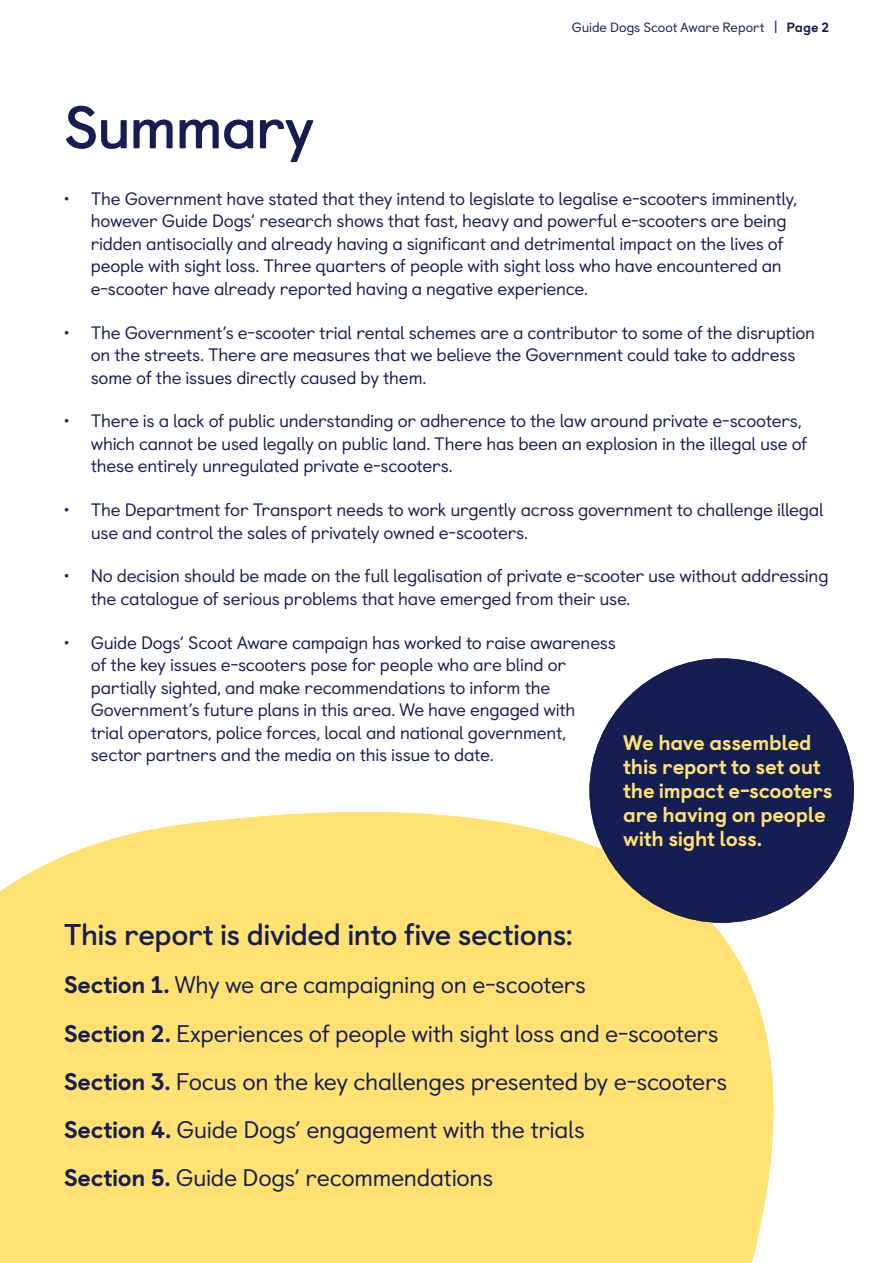
<style>
.page{position:relative;width:893px;height:1263px;background:#fff}
.page>*{position:absolute;margin:0;border:0;box-sizing:border-box;transform-origin:0 0}
.h2_summary{font:700 60px "Castledown";letter-spacing:-.025em;color:#151e53}
.h3_toc{font:700 30px "Castledown";letter-spacing:-.015em;color:#151e53}
.t1{font:24px "Castledown";letter-spacing:-.015em;color:#151e53}
.p_callout1{font:800 21px/24px "Castledown";letter-spacing:-.015em;color:#ffe271}
.li1{font:18px/22.5px "Castledown";letter-spacing:-.015em;color:#151e53}
.t2{font:13.5px "Castledown";color:#151e53}
.s1{font-weight:800}
</style>
<div class="page">
<div style="left:0;top:812px;width:783px;height:451px;background:#ffe271"></div>
<div style="left:589px;top:658px;width:265px;height:265px;background:#151e53;border-radius:132px"></div>
<p class="t2" style="left:572px;top:16px;width:259px">Guide Dogs Scoot Aware Report | <span class="s1">Page 2</span></p>
<h2 class="h2_summary" style="left:64px;top:80px;width:252px">Summary</h2>
<p class="li1" style="left:91px;top:186px;width:708px;text-indent:-27px">• The Government have stated that they intend to legislate to legalise e-scooters imminently, however Guide Dogs’ research shows that fast, heavy and powerful e-scooters are being ridden antisocially and already having a significant and detrimental impact on the lives of people with sight loss. Three quarters of people with sight loss who have encountered an e-scooter have already reported having a negative experience.</p>
<p class="li1" style="left:91px;top:319px;width:726px;text-indent:-27px">• The Government’s e-scooter trial rental schemes are a contributor to some of the disruption on the streets. There are measures that we believe the Government could take to address some of the issues directly caused by them.</p>
<p class="li1" style="left:91px;top:408px;width:718px;text-indent:-27px">• There is a lack of public understanding or adherence to the law around private e-scooters, which cannot be used legally on public land. There has been an explosion in the illegal use of these entirely unregulated private e-scooters.</p>
<p class="li1" style="left:91px;top:497px;width:734px;text-indent:-27px">• The Department for Transport needs to work urgently across government to challenge illegal use and control the sales of privately owned e-scooters.</p>
<p class="li1" style="left:91px;top:563px;width:739px;text-indent:-27px">• No decision should be made on the full legalisation of private e-scooter use without addressing the catalogue of serious problems that have emerged from their use.</p>
<p class="li1" style="left:91px;top:630px;width:527px;text-indent:-27px">• Guide Dogs’ Scoot Aware campaign has worked to raise awareness of the key issues e-scooters pose for people who are blind or partially sighted, and make recommendations to inform the Government’s future plans in this area. We have engaged with<br>trial operators, police forces, local and national government, sector partners and the media on this issue to date.</p>
<p class="p_callout1" style="left:623px;top:729px;width:211px">We have assembled this report to set out the impact e-scooters are having on people with sight loss.</p>
<h3 class="h3_toc" style="left:64px;top:911px;width:511px">This report is divided into five sections:</h3>
<p class="t1" style="left:64px;top:966px;width:524px"><span class="s1">Section 1.</span> Why we are campaigning on e-scooters</p>
<p class="t1" style="left:64px;top:1014px;width:656px"><span class="s1">Section 2.</span> Experiences of people with sight loss and e-scooters</p>
<p class="t1" style="left:64px;top:1063px;width:665px"><span class="s1">Section 3.</span> Focus on the key challenges presented by e-scooters</p>
<p class="t1" style="left:64px;top:1111px;width:523px"><span class="s1">Section 4.</span> Guide Dogs’ engagement with the trials</p>
<p class="t1" style="left:64px;top:1159px;width:431px"><span class="s1">Section 5.</span> Guide Dogs’ recommendations</p>
</div>
